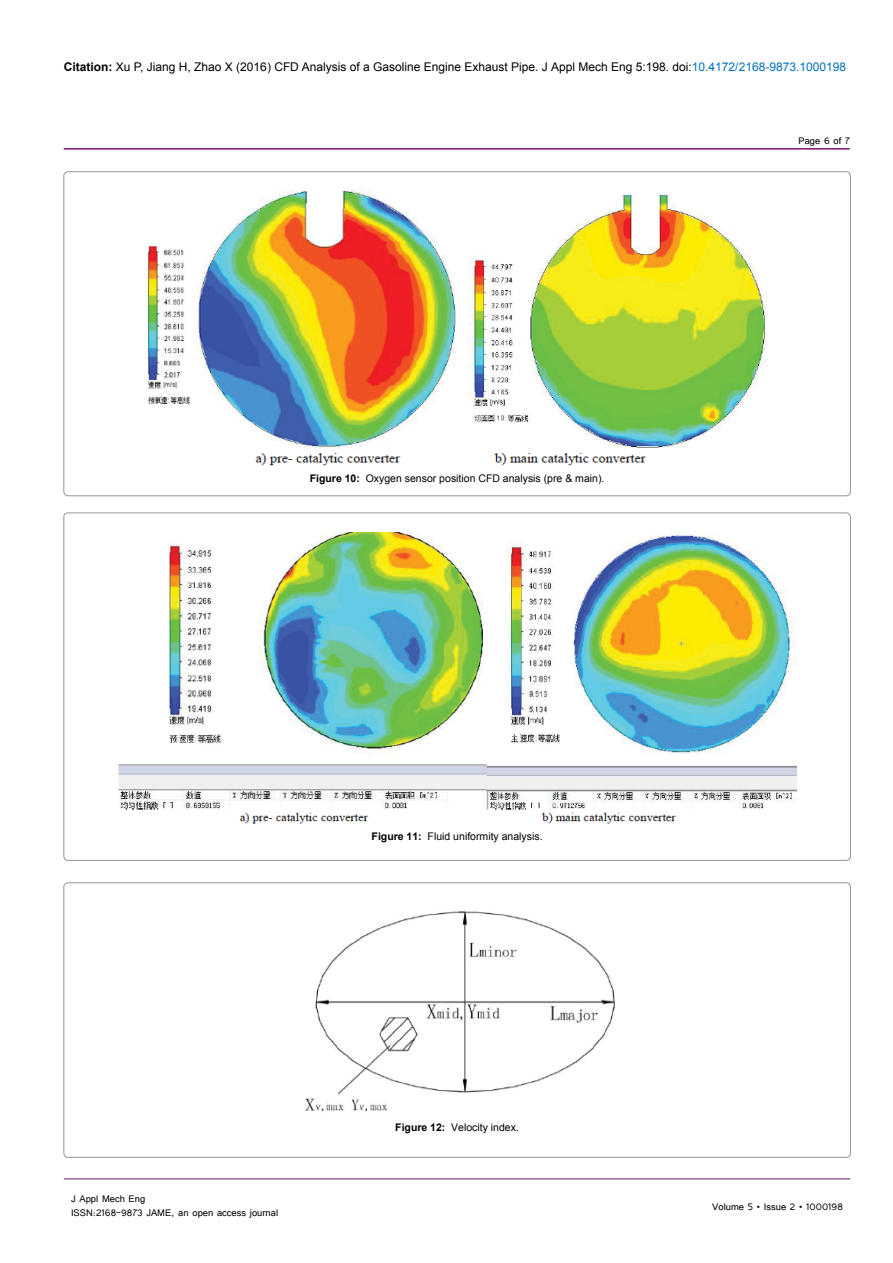
<style>
.page{position:relative;width:893px;height:1263px;background:#fff}
.page>*{position:absolute;margin:0;border:0;box-sizing:border-box;transform-origin:0 0}
.t1{font:12px "Arial";color:#000}
.t2{font:12px/14.4px "Tunga";color:#000}
.t3{font:10.5px "Arial";color:#000}
.s1{font-weight:700}
.s2{color:#0072bc}
</style>
<div class="page">
<hr style="left:64px;top:1179px;width:786px;height:1px;background:#741472">
<hr style="left:64px;top:148px;width:786px;height:2px;background:#741472">
<img style="left:148px;top:190px;width:619px;height:276px">
<img style="left:118px;top:533px;width:679px;height:291px">
<img style="left:305px;top:911px;width:310px;height:201px">
<p class="t1" style="left:64px;top:59px;width:784px"><span class="s1">Citation:</span> Xu P, Jiang H, Zhao X (2016) CFD Analysis of a Gasoline Engine Exhaust Pipe. J Appl Mech Eng 5:198. doi:<span class="s2">10.4172/2168-9873.1000198</span></p>
<p class="t3" style="left:310px;top:471px;width:296px"><span class="s1">Figure 10:</span> Oxygen sensor position CFD analysis (pre &amp; main).</p>
<p class="t2" style="left:798px;top:133px;width:53px">Page 6 of 7</p>
<p class="t3" style="left:372px;top:830px;width:172px"><span class="s1">Figure 11:</span> Fluid uniformity analysis.</p>
<p class="t2" style="left:71px;top:1190px;width:209px">J Appl Mech Eng<br>ISSN:2168-9873 JAME, an open access journal</p>
<p class="t3" style="left:395px;top:1120px;width:125px"><span class="s1">Figure 12:</span> Velocity index.</p>
<p class="t2" style="left:712px;top:1199px;width:132px">Volume 5 • Issue 2 • 1000198</p>
</div>
